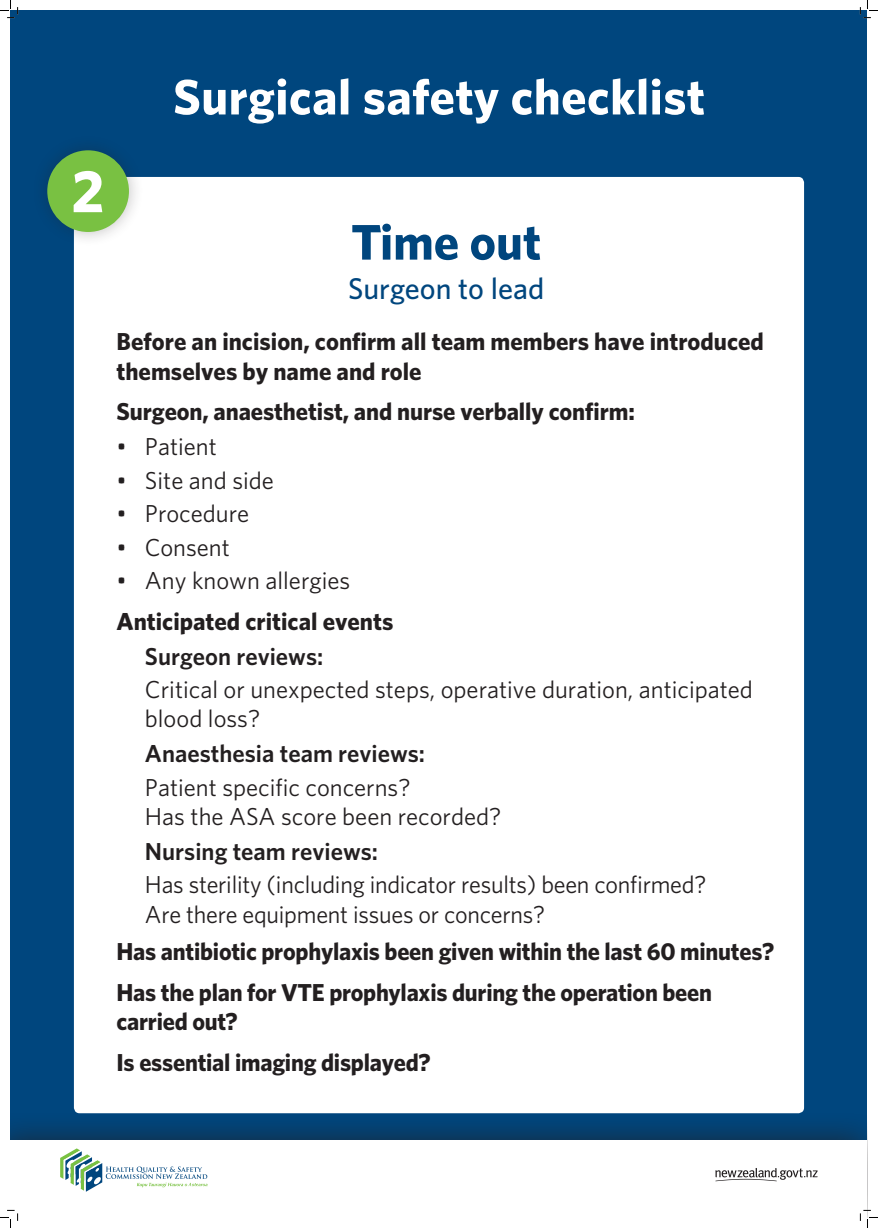
<style>
.page{position:relative;width:878px;height:1228px;background:#fff}
.page>*{position:absolute;margin:0;border:0;box-sizing:border-box;transform-origin:0 0}
.t1{font:700 60.05px "Whitney";color:#fff}
.t2{font:700 50.05px "Whitney";letter-spacing:.01em;color:#fff}
.t3{font:700 50.05px "Whitney";color:#00467e}
.t4{font:500 30.05px "Whitney";color:#00467e}
.t5{font:700 24.55px/29.2px "Whitney";letter-spacing:-.01em;color:#231f20}
.t6{font:24.55px/29.2px "Whitney";color:#231f20}
.t7{font:600 24.55px "Whitney";color:#231f20}
</style>
<div class="page">
<div style="left:10px;top:10px;width:857px;height:1207px;background:#00467e"></div>
<div style="left:10px;top:1110px;width:857px;height:107px;background:#231f20;opacity:.75"></div>
<div style="left:10px;top:1139px;width:857px;height:78px;background:#fff"></div>
<svg style="left:715px;top:1168px;width:102px;height:13px"></svg>
<svg style="left:52px;top:1138px;width:155px;height:54px"></svg>
<div style="left:74px;top:177px;width:729px;height:935px;background:#fff;border-radius:6px"></div>
<div style="left:32px;top:135px;width:112px;height:112px;background:#231f20;opacity:.3"></div>
<div style="left:47px;top:150px;width:82px;height:82px;background:#79c142;border-radius:50%"></div>
<svg style="left:0;top:0;width:19px;height:18px"></svg>
<svg style="left:0;top:1209px;width:19px;height:18px"></svg>
<svg style="left:859px;top:0;width:18px;height:18px"></svg>
<svg style="left:859px;top:1209px;width:18px;height:18px"></svg>
<p class="t2" style="left:173px;top:63px;width:533px">Surgical safety checklist</p>
<p class="t1" style="left:71px;top:151px;width:35px">2</p>
<p class="t3" style="left:351px;top:208px;width:191px">Time out</p>
<p class="t4" style="left:348px;top:268px;width:197px">Surgeon to lead</p>
<p class="t5" style="left:116px;top:327px;width:648px">Before an incision, confirm all team members have introduced themselves by name and role</p>
<p class="t5" style="left:116px;top:396px;width:519px">Surgeon, anaesthetist, and nurse verbally confirm:</p>
<p class="t6" style="left:116px;top:431px;width:102px">• Patient</p>
<p class="t6" style="left:116px;top:465px;width:159px">• Site and side</p>
<p class="t6" style="left:116px;top:498px;width:134px">• Procedure</p>
<p class="t6" style="left:116px;top:532px;width:115px">• Consent</p>
<p class="t6" style="left:116px;top:565px;width:235px">• Any known allergies</p>
<p class="t5" style="left:116px;top:606px;width:278px">Anticipated critical events</p>
<p class="t7" style="left:145px;top:639px;width:180px">Surgeon reviews:</p>
<p class="t6" style="left:145px;top:674px;width:609px">Critical or unexpected steps, operative duration, anticipated blood loss?</p>
<p class="t7" style="left:145px;top:737px;width:281px">Anaesthesia team reviews:</p>
<p class="t6" style="left:145px;top:771px;width:358px">Patient specific concerns?<br>Has the ASA score been recorded?</p>
<p class="t7" style="left:145px;top:834px;width:234px">Nursing team reviews:</p>
<p class="t6" style="left:145px;top:869px;width:562px">Has sterility (including indicator results) been confirmed?<br>Are there equipment issues or concerns?</p>
<p class="t5" style="left:116px;top:936px;width:659px">Has antibiotic prophylaxis been given within the last 60 minutes?</p>
<p class="t5" style="left:116px;top:976px;width:596px">Has the plan for VTE prophylaxis during the operation been carried out?</p>
<p class="t5" style="left:116px;top:1046px;width:315px">Is essential imaging displayed?</p>
</div>
